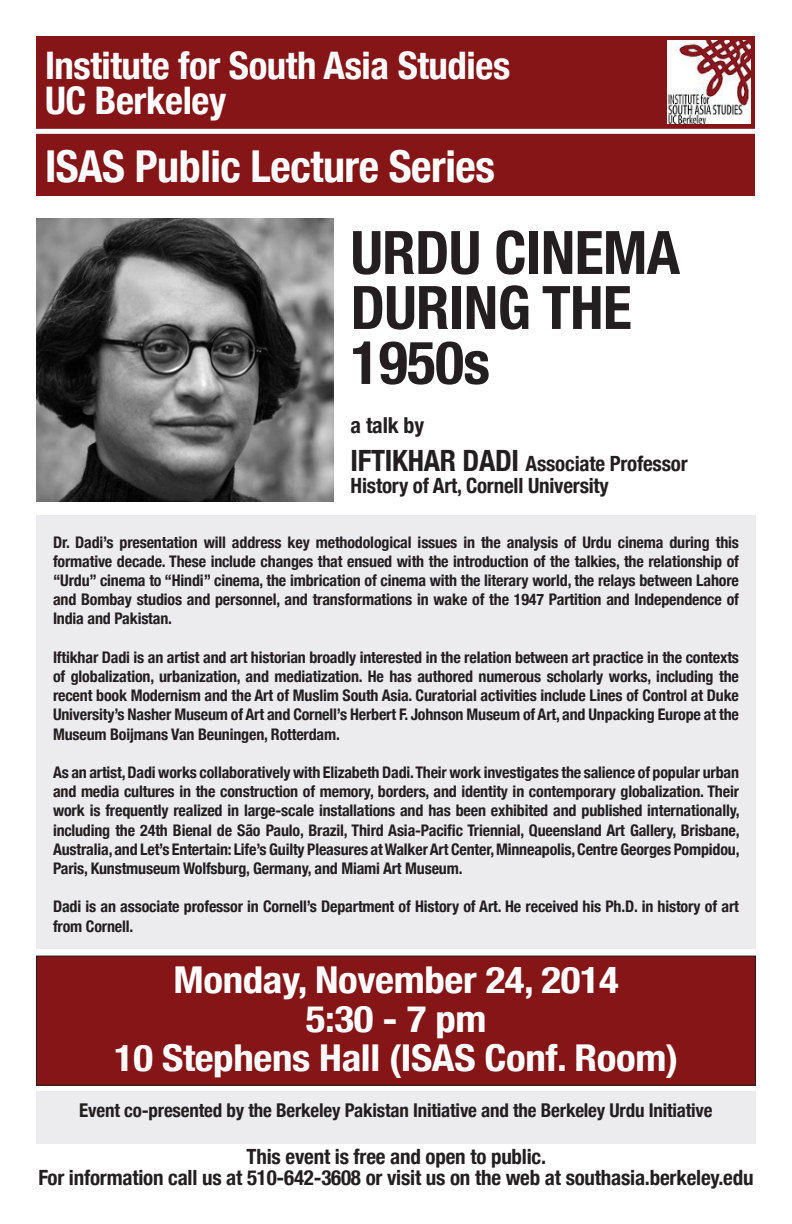
<style>
.page{position:relative;width:792px;height:1224px;background:#fff}
.page>*{position:absolute;margin:0;border:0;box-sizing:border-box;transform-origin:0 0}
.t1{font:700 condensed 60px/55px "Helvetica Neue";letter-spacing:-.01em;color:#231f20}
.t2{font:700 condensed 44px "Helvetica Neue";letter-spacing:-.01em;color:#fff}
.t3{font:700 condensed 38px "Helvetica Neue";letter-spacing:-.01em;color:#fff}
.t4{font:700 condensed 37px "Helvetica Neue";letter-spacing:-.01em;color:#fff;scale:1.11 1}
.t5{font:700 condensed 22px "Helvetica Neue";letter-spacing:-.01em;color:#231f20}
.t6{font:700 condensed 21px/22px "Helvetica Neue";letter-spacing:-.01em;color:#231f20}
.t7{font:700 condensed 19px "Helvetica Neue";letter-spacing:-.01em;color:#231f20}
.t8{font:700 condensed 16px/19.2px "Helvetica Neue";letter-spacing:-.01em;color:#231f20;text-align:justify}
.s1{font-size:29.3px}
</style>
<div class="page">
<div style="left:36px;top:36px;width:720px;height:160px;background:#851517"></div>
<img style="left:667px;top:40px;width:84px;height:83px">
<div style="left:25px;top:129px;width:739px;height:5px;background:#fff"></div>
<div style="left:36px;top:956px;width:720px;height:129px;background:#851517"></div>
<div style="left:36px;top:956px;width:720px;height:130px;border:1px solid #231f20"></div>
<div style="left:36px;top:515px;width:720px;height:434px;background:#ececee"></div>
<img style="left:36px;top:219px;width:298px;height:283px">
<div style="left:36px;top:1091px;width:720px;height:53px;background:#ececee"></div>
<p class="t3" style="left:45px;top:34px;width:467px">Institute for South Asia Studies</p>
<p class="t3" style="left:45px;top:69px;width:183px">UC Berkeley</p>
<p class="t2" style="left:45px;top:130px;width:451px">ISAS Public Lecture Series</p>
<p class="t1" style="left:351px;top:221px;width:331px">URDU CINEMA<br>DURING THE<br>1950s</p>
<p class="t5" style="left:351px;top:407px;width:75px">a talk by</p>
<p class="t6" style="left:351px;top:451px;width:339px"><span class="s1">IFTIKHAR DADI</span> Associate Professor<br>History of Art, Cornell University</p>
<p class="t8" style="left:53px;top:531px;width:688px">Dr. Dadi’s presentation will address key methodological issues in the analysis of Urdu cinema during this formative decade. These include changes that ensued with the introduction of the talkies, the relationship of “Urdu” cinema to “Hindi” cinema, the imbrication of cinema with the literary world, the relays between Lahore and Bombay studios and personnel, and transformations in wake of the 1947 Partition and Independence of India and Pakistan.</p>
<p class="t8" style="left:53px;top:646px;width:688px">Iftikhar Dadi is an artist and art historian broadly interested in the relation between art practice in the contexts of globalization, urbanization, and mediatization. He has authored numerous scholarly works, including the recent book Modernism and the Art of Muslim South Asia. Curatorial activities include Lines of Control at Duke University’s Nasher Museum of Art and Cornell’s Herbert F. Johnson Museum of Art, and Unpacking Europe at the Museum Boijmans Van Beuningen, Rotterdam.</p>
<p class="t8" style="left:53px;top:762px;width:688px">As an artist, Dadi works collaboratively with Elizabeth Dadi. Their work investigates the salience of popular urban and media cultures in the construction of memory, borders, and identity in contemporary globalization. Their work is frequently realized in large-scale installations and has been exhibited and published internationally, including the 24th Bienal de São Paulo, Brazil, Third Asia-Pacific Triennial, Queensland Art Gallery, Brisbane, Australia, and Let’s Entertain: Life’s Guilty Pleasures at Walker Art Center, Minneapolis, Centre Georges Pompidou, Paris, Kunstmuseum Wolfsburg, Germany, and Miami Art Museum.</p>
<p class="t8" style="left:53px;top:896px;width:687px">Dadi is an associate professor in Cornell’s Department of History of Art. He received his Ph.D. in history of art from Cornell.</p>
<p class="t4" style="left:174px;top:949px;width:403px">Monday, November 24, 2014</p>
<p class="t4" style="left:306px;top:988px;width:164px">5:30 - 7 pm</p>
<p class="t4" style="left:114px;top:1027px;width:510px">10 Stephens Hall (ISAS Conf. Room)</p>
<p class="t7" style="left:79px;top:1095px;width:635px">Event co-presented by the Berkeley Pakistan Initiative and the Berkeley Urdu Initiative</p>
<p class="t6" style="left:247px;top:1144px;width:301px">This event is free and open to public.</p>
<p class="t6" style="left:38px;top:1165px;width:717px">For information call us at 510-642-3608 or visit us on the web at southasia.berkeley.edu</p>
</div>
